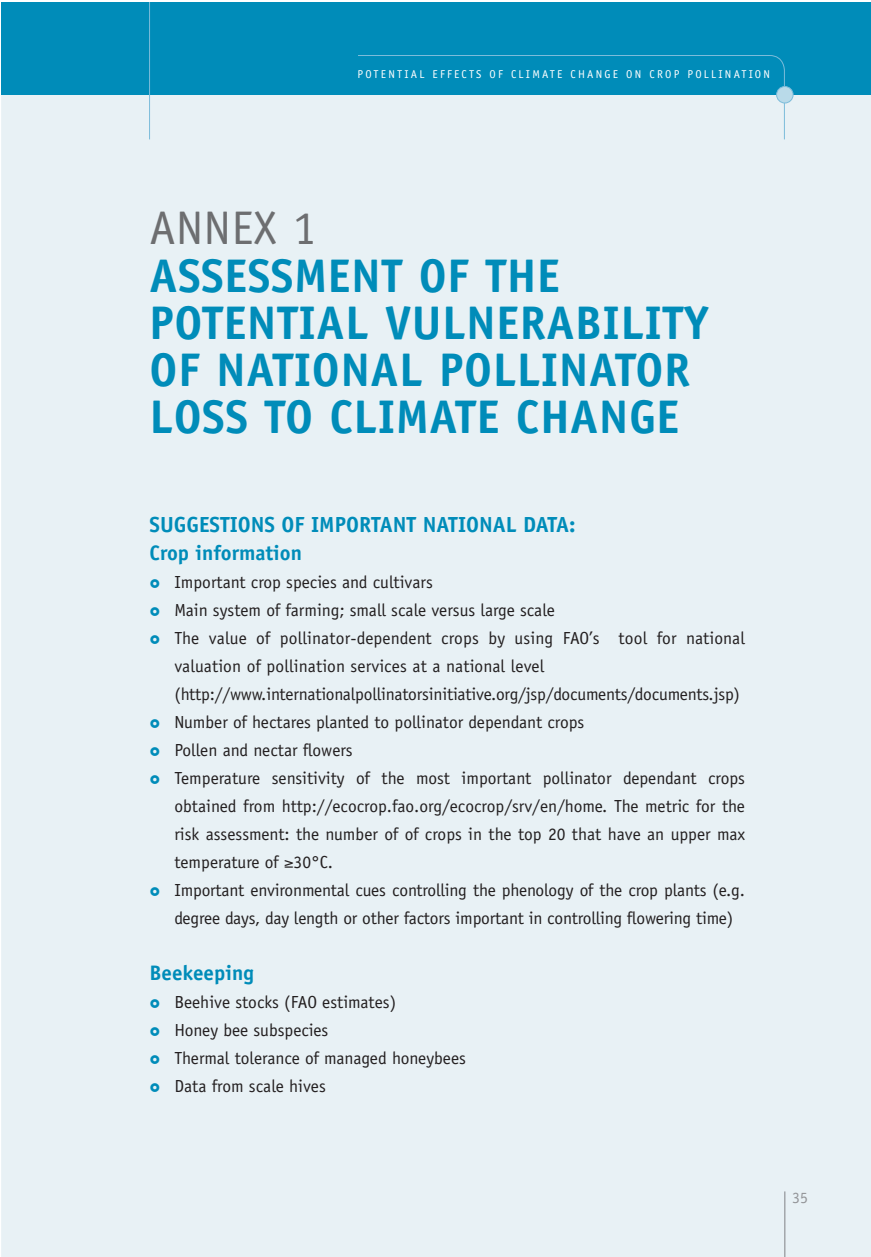
<style>
.page{position:relative;width:871px;height:1257px;background:#fff}
.page>*{position:absolute;margin:0;border:0;box-sizing:border-box;transform-origin:0 0}
.t1{font:700 47.25px/47.2px "Officina Sans";letter-spacing:.01em;color:#008cb9}
.t2{font:47.25px "Officina Sans";letter-spacing:.01em;color:#6d6e70}
.t3{font:700 21.88px "Officina Sans";color:#008cb9}
.t4{font:700 21px "Officina Sans";color:#008cb9}
.t5{font:17.5px/28px "Officina Sans";color:#231f20}
.t6{font:15.75px "Officina Sans";color:#939598}
.t7{font:11.38px "Officina Sans";letter-spacing:.195em;color:#fff}
</style>
<div class="page">
<div style="left:1px;top:95px;width:870px;height:1162px;background:#e8f1f5"></div>
<div style="left:1px;top:2px;width:870px;height:93px;background:#008cb9"></div>
<svg style="left:357px;top:55px;width:428px;height:85px"></svg>
<hr style="left:149px;top:2px;width:1px;height:137px;background:#7cbcda">
<div style="left:776px;top:86px;width:17px;height:17px;background:#b9dae9;border-radius:50%"></div>
<div style="left:776px;top:86px;width:17px;height:17px;border:1px solid #7cbcda;border-radius:50%"></div>
<hr style="left:784px;top:1191px;width:1px;height:66px;background:#808285">
<svg style="left:151px;top:579px;width:8px;height:9px"></svg>
<svg style="left:151px;top:607px;width:8px;height:9px"></svg>
<svg style="left:151px;top:635px;width:8px;height:9px"></svg>
<svg style="left:151px;top:719px;width:8px;height:9px"></svg>
<svg style="left:151px;top:747px;width:8px;height:9px"></svg>
<svg style="left:151px;top:775px;width:8px;height:9px"></svg>
<svg style="left:285px;top:860px;width:8px;height:7px"></svg>
<svg style="left:151px;top:887px;width:8px;height:9px"></svg>
<svg style="left:151px;top:999px;width:8px;height:9px"></svg>
<svg style="left:151px;top:1027px;width:8px;height:9px"></svg>
<svg style="left:151px;top:1055px;width:8px;height:9px"></svg>
<svg style="left:151px;top:1083px;width:8px;height:9px"></svg>
<p class="t7" style="left:357px;top:70px;width:414px">POTENTIAL EFFECTS OF CLIMATE CHANGE ON CROP POLLINATION</p>
<h1 class="t2" style="left:149px;top:210px;width:168px">ANNEX 1</h1>
<h1 class="t1" style="left:149px;top:256px;width:560px">ASSESSMENT OF THE<br>POTENTIAL VULNERABILITY<br>OF NATIONAL POLLINATOR<br>LOSS TO CLIMATE CHANGE</h1>
<p class="t3" style="left:149px;top:516px;width:427px">SUGGESTIONS OF IMPORTANT NATIONAL DATA:</p>
<p class="t4" style="left:149px;top:545px;width:154px">Crop information</p>
<p class="t5" style="left:174px;top:569px;width:572px">Important crop species and cultivars<br>Main system of farming; small scale versus large scale<br>The value of pollinator-dependent crops by using FAO’s tool for national valuation of pollination services at a national level (http://www.internationalpollinatorsinitiative.org/jsp/documents/documents.jsp)<br>Number of hectares planted to pollinator dependant crops<br>Pollen and nectar flowers<br>Temperature sensitivity of the most important pollinator dependant crops obtained from http://ecocrop.fao.org/ecocrop/srv/en/home. The metric for the risk assessment: the number of of crops in the top 20 that have an upper max temperature of 30°C.<br>Important environmental cues controlling the phenology of the crop plants (e.g. degree days, day length or other factors important in controlling flowering time)</p>
<p class="t4" style="left:149px;top:965px;width:106px">Beekeeping</p>
<p class="t5" style="left:174px;top:989px;width:293px">Beehive stocks (FAO estimates)<br>Honey bee subspecies<br>Thermal tolerance of managed honeybees<br>Data from scale hives</p>
<p class="t6" style="left:792px;top:1191px;width:17px">35</p>
</div>
